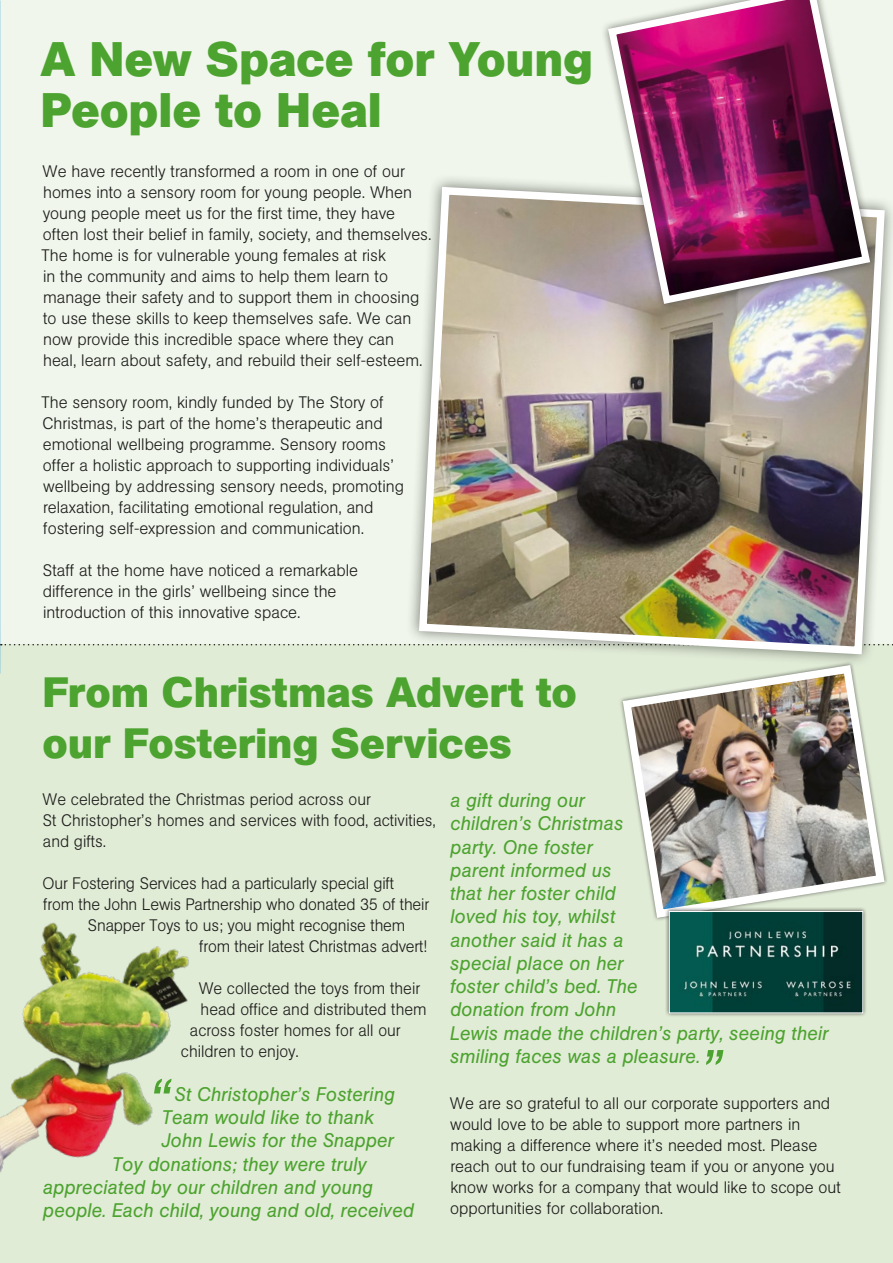
<style>
.page{position:relative;width:893px;height:1263px;background:#fff}
.page>*{position:absolute;margin:0;border:0;box-sizing:border-box;transform-origin:0 0}
.t1{font:italic 58.5px "AG Book BQ";color:#4da32f}
.t2{font:700 48px/51px "AG Book BQ";letter-spacing:-.005em;color:#4da32f}
.t3{font:700 42px/51px "AG Book BQ";letter-spacing:-.005em;color:#4da32f}
.t4{font:italic 19.5px/23.2px "AG Book BQ";color:#4da32f}
.t5{font:300 16.5px/21px "AG Book BQ";color:#1d1d1b}
</style>
<div class="page">
<div style="left:0;top:645px;width:893px;height:618px;background:#e1ecd7"></div>
<div style="left:0;top:0;width:893px;height:644px;background:#f0f6eb"></div>
<img style="left:0;top:922px;width:189px;height:251px">
<hr style="left:0;top:292px;width:4px;height:436px;background:#1d1d1b;opacity:.58">
<svg style="left:1px;top:644px;width:405px;height:1px"></svg>
<div style="left:406px;top:174px;width:487px;height:493px;background:#1d1d1b;opacity:.58"></div>
<img style="left:415px;top:183px;width:474px;height:475px">
<div style="left:600px;top:0;width:278px;height:311px;background:#1d1d1b;opacity:.58"></div>
<img style="left:604px;top:0;width:270px;height:308px">
<img style="left:618px;top:661px;width:271px;height:259px">
<div style="left:665px;top:907px;width:202px;height:110px;background:#1d1d1b;opacity:.75"></div>
<img style="left:671px;top:913px;width:190px;height:98px">
<div style="left:669px;top:911px;width:194px;height:102px;border:1px solid #fff"></div>
<h2 class="t2" style="left:40px;top:33px;width:554px">A New Space for Young<br>People to Heal</h2>
<p class="t5" style="left:42px;top:161px;width:392px">We have recently transformed a room in one of our homes into a sensory room for young people. When young people meet us for the first time, they have often lost their belief in family, society, and themselves.<br>The home is for vulnerable young females at risk<br>in the community and aims to help them learn to manage their safety and to support them in choosing to use these skills to keep themselves safe. We can now provide this incredible space where they can<br>heal, learn about safety, and rebuild their self-esteem.</p>
<p class="t5" style="left:42px;top:392px;width:364px">The sensory room, kindly funded by The Story of Christmas, is part of the home’s therapeutic and emotional wellbeing programme. Sensory rooms offer a holistic approach to supporting individuals’ wellbeing by addressing sensory needs, promoting relaxation, facilitating emotional regulation, and fostering self-expression and communication.</p>
<p class="t5" style="left:42px;top:560px;width:317px">Staff at the home have noticed a remarkable difference in the girls’ wellbeing since the introduction of this innovative space.</p>
<h3 class="t3" style="left:43px;top:667px;width:536px">From Christmas Advert to our Fostering Services</h3>
<p class="t5" style="left:42px;top:788px;width:395px">We celebrated the Christmas period across our<br>St Christopher’s homes and services with food, activities, and gifts.</p>
<p class="t5" style="left:43px;top:872px;width:353px">Our Fostering Services had a particularly special gift</p>
<p class="t5" style="left:43px;top:893px;width:387px">from the John Lewis Partnership who donated 35 of their</p>
<p class="t5" style="left:87px;top:914px;width:319px">Snapper Toys to us; you might recognise them</p>
<p class="t5" style="left:199px;top:935px;width:230px">from their latest Christmas advert!</p>
<p class="t5" style="left:199px;top:977px;width:223px">We collected the toys from their</p>
<p class="t5" style="left:201px;top:998px;width:228px">head office and distributed them</p>
<p class="t5" style="left:190px;top:1019px;width:212px">across foster homes for all our</p>
<p class="t5" style="left:181px;top:1040px;width:119px">children to enjoy.</p>
<h1 class="t1" style="left:149px;top:1067px;width:23px">“</h1>
<p class="t4" style="left:450px;top:789px;width:380px">a gift during our<br>children’s Christmas<br>party. One foster<br>parent informed us<br>that her foster child<br>loved his toy, whilst<br>another said it has a<br>special place on her<br>foster child’s bed. The<br>donation from John<br>Lewis made the children’s party, seeing their smiling faces was a pleasure.</p>
<h1 class="t1" style="left:700px;top:1038px;width:23px">”</h1>
<p class="t5" style="left:450px;top:1093px;width:393px">We are so grateful to all our corporate supporters and would love to be able to support more partners in making a difference where it’s needed most. Please reach out to our fundraising team if you or anyone you know works for a company that would like to scope out opportunities for collaboration.</p>
<p class="t4" style="left:175px;top:1082px;width:222px">St Christopher’s Fostering</p>
<p class="t4" style="left:162px;top:1106px;width:213px">Team would like to thank</p>
<p class="t4" style="left:161px;top:1129px;width:234px">John Lewis for the Snapper</p>
<p class="t4" style="left:112px;top:1152px;width:256px">Toy donations; they were truly</p>
<p class="t4" style="left:43px;top:1175px;width:332px">appreciated by our children and young</p>
<p class="t4" style="left:43px;top:1199px;width:372px">people. Each child, young and old, received</p>
</div>
